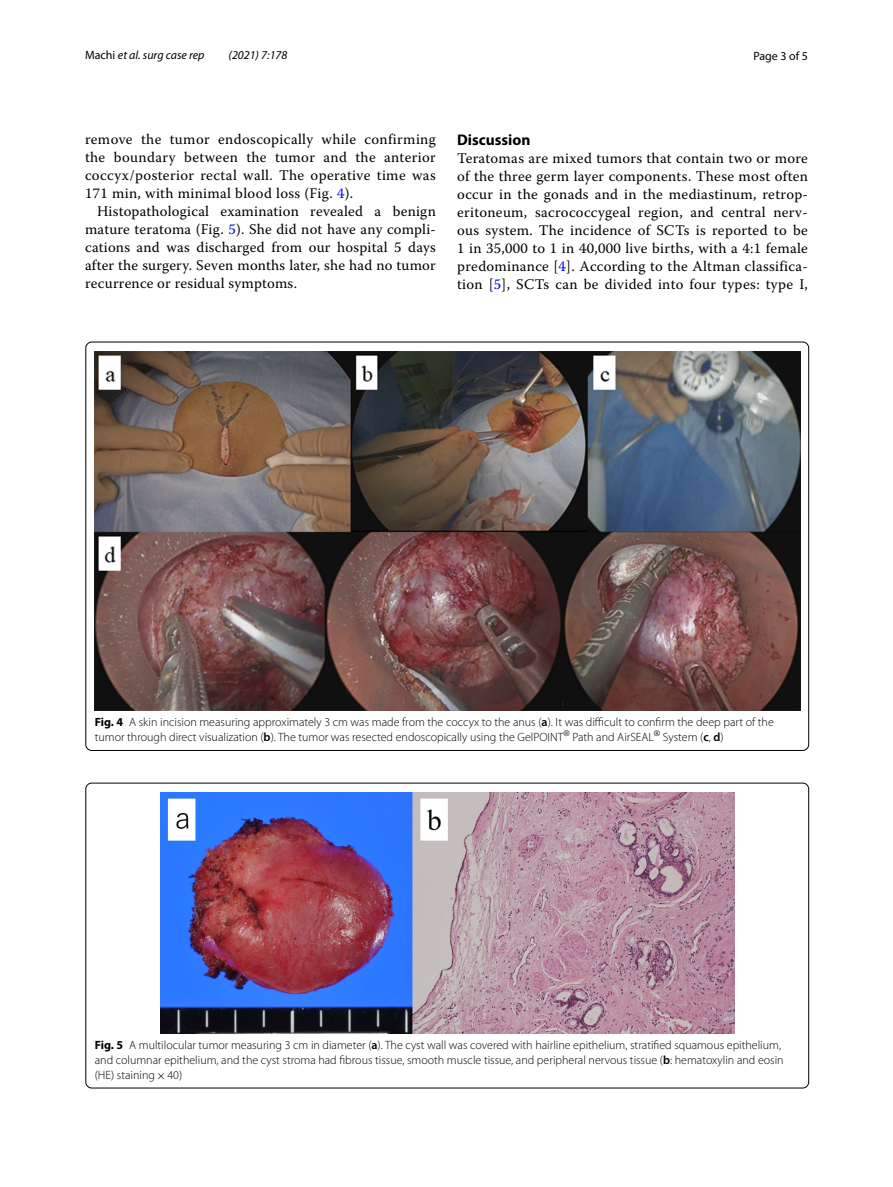
<style>
.page{position:relative;width:893px;height:1187px;background:#fff}
.page>*{position:absolute;margin:0;border:0;box-sizing:border-box;transform-origin:0 0}
.t1{font:700 15.45px "Myriad Pro";color:#000}
.t2{font:14.7px/18px "Warnock Pro";letter-spacing:.02em;color:#000;text-align:justify}
.t3{font:300 12px/15px "Myriad Pro";color:#000}
.t4{font:italic 12px "Myriad Pro";color:#000}
.t5{font:12px "Myriad Pro";color:#000}
.s1{font-style:normal}
.s2{color:#00f}
.s3{font-weight:700}
.s4{font-weight:600}
.s5{font-family:"MTSY";font-weight:400}
</style>
<div class="page">
<img style="left:94px;top:351px;width:706px;height:359px">
<img style="left:160px;top:792px;width:574px;height:241px">
<p class="t4" style="left:85px;top:48px;width:121px"><span class="s1">Machi</span> et al. surg case rep</p>
<p class="t4" style="left:229px;top:48px;width:60px">(2021) 7:178</p>
<p class="t5" style="left:753px;top:48px;width:56px">Page 3 of 5</p>
<p class="t2" style="left:85px;top:130px;width:352px">remove the tumor endoscopically while confirming the boundary between the tumor and the anterior coccyx/posterior rectal wall. The operative time was 171 min, with minimal blood loss (Fig. <span class="s2">4</span>).</p>
<p class="t2" style="left:85px;top:202px;width:352px;text-indent:12px">Histopathological examination revealed a benign mature teratoma (Fig. <span class="s2">5</span>). She did not have any compli&shy;cations and was discharged from our hospital 5 days after the surgery. Seven months later, she had no tumor recurrence or residual symptoms.</p>
<p class="t1" style="left:457px;top:129px;width:75px">Discussion</p>
<p class="t2" style="left:457px;top:148px;width:352px">Teratomas are mixed tumors that contain two or more of the three germ layer components. These most often occur in the gonads and in the mediastinum, retrop&shy;eritoneum, sacrococcygeal region, and central nerv&shy;ous system. The incidence of SCTs is reported to be 1 in 35,000 to 1 in 40,000 live births, with a 4:1 female predominance [<span class="s2">4</span>]. According to the Altman classifica&shy;tion [<span class="s2">5</span>], SCTs can be divided into four types: type I,</p>
<p class="t3" style="left:95px;top:714px;width:680px"><span class="s3">Fig. 4</span> A skin incision measuring approximately 3 cm was made from the coccyx to the anus (<span class="s4">a</span>). It was difficult to confirm the deep part of the tumor through direct visualization (<span class="s4">b</span>). The tumor was resected endoscopically using the GelPOINT<sup>®</sup> Path and AirSEAL<sup>®</sup> System (<span class="s4">c</span>, <span class="s4">d</span>)</p>
<p class="t3" style="left:95px;top:1037px;width:690px"><span class="s3">Fig. 5</span> A multilocular tumor measuring 3 cm in diameter (<span class="s4">a</span>). The cyst wall was covered with hairline epithelium, stratified squamous epithelium, and columnar epithelium, and the cyst stroma had fibrous tissue, smooth muscle tissue, and peripheral nervous tissue (<span class="s4">b</span>: hematoxylin and eosin (HE) staining<span class="s5">×</span>40)</p>
</div>
